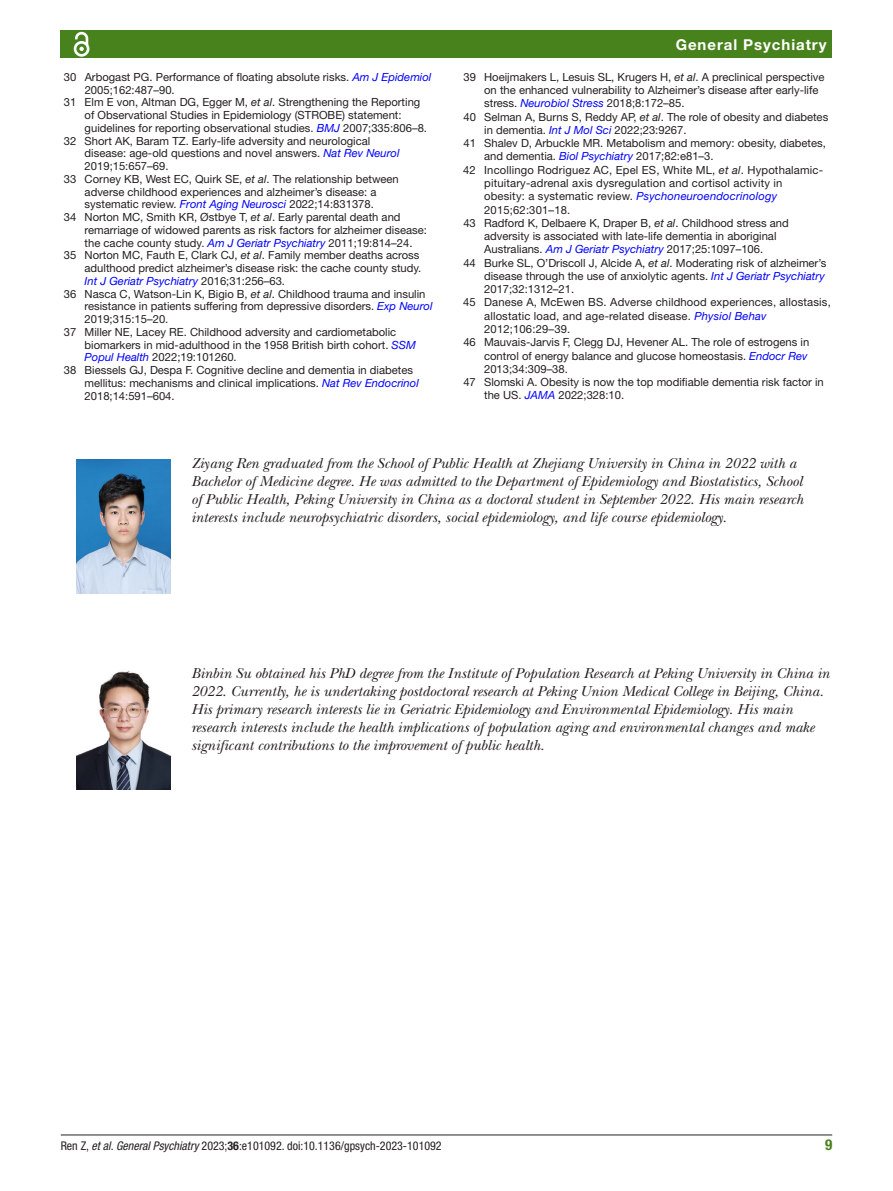
<style>
.page{position:relative;width:893px;height:1191px;background:#fff}
.page>*{position:absolute;margin:0;border:0;box-sizing:border-box;transform-origin:0 0}
.t1{font:italic 15px/18px "New Baskerville";color:#231f20}
.t2{font:700 15px "Helvetica Neue LT Std";letter-spacing:.065em;color:#fff}
.t3{font:700 condensed 15px "Helvetica Neue LT Std";color:#48821c}
.t4{font:condensed 12px "Helvetica Neue LT Std";color:#231f20}
.t5{font:11.25px "Helvetica Neue LT Std";color:#231f20}
.t6{font:italic 11.25px "Helvetica Neue LT Std";color:#00f}
.s1{font-style:italic;color:#00f}
.s2{font-style:italic}
.s3{font-style:normal;color:#231f20}
.s4{font-weight:700}
</style>
<div class="page">
<hr style="left:61px;top:1134px;width:771px;height:1px;background:#231f20">
<div style="left:61px;top:31px;width:771px;height:27px;background:#48821c"></div>
<svg style="left:73px;top:31px;width:17px;height:26px"></svg>
<img style="left:76px;top:459px;width:94px;height:134px">
<img style="left:76px;top:670px;width:94px;height:120px">
<p class="t5" style="left:64px;top:70px;width:369px">30 Arbogast PG. Performance of floating absolute risks. <span class="s1">Am J Epidemiol</span></p>
<p class="t5" style="left:85px;top:83px;width:92px">2005;162:487–90.</p>
<p class="t5" style="left:64px;top:96px;width:358px">31 Elm E von, Altman DG, Egger M, <span class="s2">et al</span>. Strengthening the Reporting</p>
<p class="t5" style="left:85px;top:108px;width:318px">of Observational Studies in Epidemiology (STROBE) statement:</p>
<p class="t5" style="left:85px;top:121px;width:344px">guidelines for reporting observational studies. <span class="s1">BMJ</span> 2007;335:806–8.</p>
<p class="t5" style="left:64px;top:134px;width:308px">32 Short AK, Baram TZ. Early-life adversity and neurological</p>
<p class="t5" style="left:85px;top:147px;width:316px">disease: age-old questions and novel answers. <span class="s1">Nat Rev Neurol</span></p>
<p class="t5" style="left:85px;top:159px;width:85px">2019;15:657–69.</p>
<p class="t5" style="left:64px;top:172px;width:336px">33 Corney KB, West EC, Quirk SE, <span class="s2">et al</span>. The relationship between</p>
<p class="t5" style="left:85px;top:185px;width:293px">adverse childhood experiences and alzheimer’s disease: a</p>
<p class="t5" style="left:85px;top:198px;width:291px">systematic review. <span class="s1">Front Aging Neurosci</span> 2022;14:831378.</p>
<p class="t5" style="left:64px;top:210px;width:338px">34 Norton MC, Smith KR, Østbye T, <span class="s2">et al</span>. Early parental death and</p>
<p class="t5" style="left:85px;top:223px;width:344px">remarriage of widowed parents as risk factors for alzheimer disease:</p>
<p class="t5" style="left:85px;top:236px;width:329px">the cache county study. <span class="s1">Am J Geriatr Psychiatry</span> 2011;19:814–24.</p>
<p class="t5" style="left:64px;top:249px;width:357px">35 Norton MC, Fauth E, Clark CJ, <span class="s2">et al</span>. Family member deaths across</p>
<p class="t5" style="left:85px;top:261px;width:338px">adulthood predict alzheimer’s disease risk: the cache county study.</p>
<p class="t6" style="left:85px;top:274px;width:202px">Int J Geriatr Psychiatry <span class="s3">2016;31:256–63.</span></p>
<p class="t5" style="left:64px;top:287px;width:363px">36 Nasca C, Watson-Lin K, Bigio B, <span class="s2">et al</span>. Childhood trauma and insulin</p>
<p class="t5" style="left:85px;top:300px;width:349px">resistance in patients suffering from depressive disorders. <span class="s1">Exp Neurol</span></p>
<p class="t5" style="left:85px;top:312px;width:85px">2019;315:15–20.</p>
<p class="t5" style="left:64px;top:325px;width:334px">37 Miller NE, Lacey RE. Childhood adversity and cardiometabolic</p>
<p class="t5" style="left:85px;top:338px;width:333px">biomarkers in mid-adulthood in the 1958 British birth cohort. <span class="s1">SSM</span></p>
<p class="t5" style="left:85px;top:350px;width:154px"><span class="s1">Popul Health</span> 2022;19:101260.</p>
<p class="t5" style="left:64px;top:363px;width:351px">38 Biessels GJ, Despa F. Cognitive decline and dementia in diabetes</p>
<p class="t5" style="left:85px;top:376px;width:336px">mellitus: mechanisms and clinical implications. <span class="s1">Nat Rev Endocrinol</span></p>
<p class="t5" style="left:85px;top:389px;width:92px">2018;14:591–604.</p>
<h1 class="t2" style="left:676px;top:35px;width:152px">General Psychiatry</h1>
<p class="t5" style="left:463px;top:70px;width:363px">39 Hoeijmakers L, Lesuis SL, Krugers H, <span class="s2">et al</span>. A preclinical perspective</p>
<p class="t5" style="left:484px;top:83px;width:336px">on the enhanced vulnerability to Alzheimer’s disease after early-life</p>
<p class="t5" style="left:484px;top:97px;width:202px">stress. <span class="s1">Neurobiol Stress</span> 2018;8:172–85.</p>
<p class="t5" style="left:463px;top:110px;width:366px">40 Selman A, Burns S, Reddy AP, <span class="s2">et al</span>. The role of obesity and diabetes</p>
<p class="t5" style="left:484px;top:123px;width:204px">in dementia. <span class="s1">Int J Mol Sci</span> 2022;23:9267.</p>
<p class="t5" style="left:463px;top:136px;width:364px">41 Shalev D, Arbuckle MR. Metabolism and memory: obesity, diabetes,</p>
<p class="t5" style="left:484px;top:150px;width:231px">and dementia. <span class="s1">Biol Psychiatry</span> 2017;82:e81–3.</p>
<p class="t5" style="left:463px;top:163px;width:362px">42 Incollingo Rodriguez AC, Epel ES, White ML, <span class="s2">et al</span>. Hypothalamic-</p>
<p class="t5" style="left:484px;top:176px;width:300px">pituitary-adrenal axis dysregulation and cortisol activity in</p>
<p class="t5" style="left:484px;top:189px;width:294px">obesity: a systematic review. <span class="s1">Psychoneuroendocrinology</span></p>
<p class="t5" style="left:484px;top:203px;width:88px">2015;62:301–18.</p>
<p class="t5" style="left:463px;top:216px;width:327px">43 Radford K, Delbaere K, Draper B, <span class="s2">et al</span>. Childhood stress and</p>
<p class="t5" style="left:484px;top:229px;width:294px">adversity is associated with late-life dementia in aboriginal</p>
<p class="t5" style="left:484px;top:243px;width:281px">Australians. <span class="s1">Am J Geriatr Psychiatry</span> 2017;25:1097–106.</p>
<p class="t5" style="left:463px;top:256px;width:364px">44 Burke SL, O’Driscoll J, Alcide A, <span class="s2">et al</span>. Moderating risk of alzheimer’s</p>
<p class="t5" style="left:484px;top:269px;width:342px">disease through the use of anxiolytic agents. <span class="s1">Int J Geriatr Psychiatry</span></p>
<p class="t5" style="left:484px;top:282px;width:92px">2017;32:1312–21.</p>
<p class="t5" style="left:463px;top:296px;width:369px">45 Danese A, McEwen BS. Adverse childhood experiences, allostasis,</p>
<p class="t5" style="left:484px;top:309px;width:284px">allostatic load, and age-related disease. <span class="s1">Physiol Behav</span></p>
<p class="t5" style="left:484px;top:322px;width:88px">2012;106:29–39.</p>
<p class="t5" style="left:463px;top:335px;width:347px">46 Mauvais-Jarvis F, Clegg DJ, Hevener AL. The role of estrogens in</p>
<p class="t5" style="left:484px;top:349px;width:325px">control of energy balance and glucose homeostasis. <span class="s1">Endocr Rev</span></p>
<p class="t5" style="left:484px;top:362px;width:85px">2013;34:309–38.</p>
<p class="t5" style="left:463px;top:375px;width:362px">47 Slomski A. Obesity is now the top modifiable dementia risk factor in</p>
<p class="t5" style="left:484px;top:389px;width:142px">the US. <span class="s1">JAMA</span> 2022;328:10.</p>
<p class="t1" style="left:191px;top:454px;width:614px">Ziyang Ren graduated from the School of Public Health at Zhejiang University in China in 2022 with a Bachelor of Medicine degree. He was admitted to the Department of Epidemiology and Biostatistics, School of Public Health, Peking University in China as a doctoral student in September 2022. His main research interests include neuropsychiatric disorders, social epidemiology, and life course epidemiology.</p>
<p class="t1" style="left:191px;top:664px;width:640px">Binbin Su obtained his PhD degree from the Institute of Population Research at Peking University in China in 2022. Currently, he is undertaking postdoctoral research at Peking Union Medical College in Beijing, China.<br>His primary research interests lie in Geriatric Epidemiology and Environmental Epidemiology. His main research interests include the health implications of population aging and environmental changes and make significant contributions to the improvement of public health.</p>
<p class="t4" style="left:61px;top:1138px;width:382px">Ren Z, <span class="s2">et al</span>. <span class="s2">General Psychiatry</span> 2023;<span class="s4">36</span>:e101092. doi:10.1136/gpsych-2023-101092</p>
<h1 class="t3" style="left:825px;top:1135px;width:9px">9</h1>
</div>
